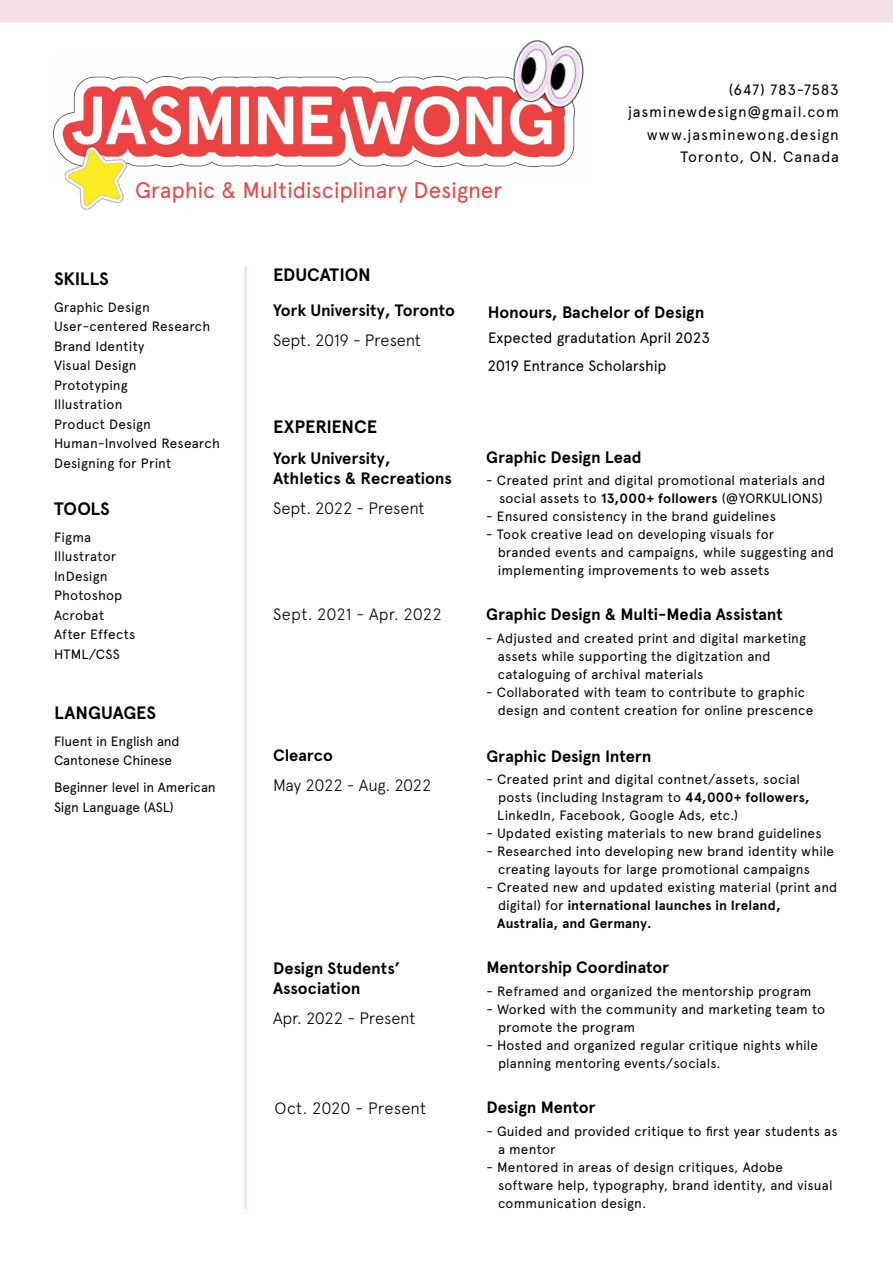
<style>
.page{position:relative;width:893px;height:1263px;background:#fff}
.page>*{position:absolute;margin:0;border:0;box-sizing:border-box;transform-origin:0 0}
.t1{font:22.5px "Apercu";letter-spacing:-.015em;color:#ed4343}
.t2{font:700 18px "Apercu";letter-spacing:-.005em;color:#000}
.t3{font:700 16.5px/19.8px "Apercu";letter-spacing:-.005em;color:#000}
.t4{font:300 16.5px "Apercu";letter-spacing:-.01em;color:#000}
.t5{font:300 16.5px "Apercu";letter-spacing:.01em;color:#000}
.t6{font:15px/22.5px "Apercu";letter-spacing:.045em;color:#000;text-align:right}
.t7{font:15px "Apercu";color:#000}
.t8{font:15px "Apercu";letter-spacing:-.01em;color:#000}
.t9{font:13.5px/18px "Apercu";letter-spacing:.01em;color:#000}
.t10{font:13.5px/19.5px "Apercu";letter-spacing:-.01em;color:#000}
.s1{font-weight:700}
</style>
<div class="page">
<img style="left:53px;top:76px;width:522px;height:92px">
<hr style="left:244px;top:266px;width:3px;height:943px;background:#f5e1e5">
<div style="left:0;top:0;width:893px;height:23px;background:#f5e1e5"></div>
<img style="left:53px;top:128px;width:88px;height:82px">
<img style="left:502px;top:40px;width:82px;height:76px">
<h1 class="t1" style="left:135px;top:176px;width:369px">Graphic &amp; Multidisciplinary Designer</h1>
<p class="t6" style="left:628px;top:78px;width:212px">(647) 783-7583 jasminewdesign@gmail.com www.jasminewong.design<br>Toronto, ON. Canada</p>
<h2 class="t2" style="left:54px;top:267px;width:56px">SKILLS</h2>
<p class="t9" style="left:54px;top:297px;width:167px;line-height:19.5px">Graphic Design<br>User-centered Research<br>Brand Identity<br>Visual Design<br>Prototyping<br>Illustration<br>Product Design<br>Human-Involved Research<br>Designing for Print</p>
<h2 class="t2" style="left:54px;top:497px;width:57px">TOOLS</h2>
<p class="t9" style="left:54px;top:527px;width:83px;line-height:19.5px">Figma<br>Illustrator<br>InDesign<br>Photoshop<br>Acrobat<br>After Effects<br>HTML/CSS</p>
<h2 class="t2" style="left:54px;top:701px;width:104px">LANGUAGES</h2>
<p class="t10" style="left:54px;top:731px;width:127px">Fluent in English and<br>Cantonese Chinese</p>
<p class="t10" style="left:54px;top:777px;width:163px">Beginner level in American<br>Sign Language (ASL)</p>
<h2 class="t2" style="left:273px;top:264px;width:99px">EDUCATION</h2>
<p class="t3" style="left:273px;top:300px;width:183px">York University, Toronto</p>
<p class="t4" style="left:273px;top:330px;width:149px">Sept. 2019 - Present</p>
<p class="t3" style="left:488px;top:302px;width:218px">Honours, Bachelor of Design</p>
<p class="t7" style="left:488px;top:329px;width:223px">Expected gradutation April 2023</p>
<p class="t8" style="left:488px;top:356px;width:180px">2019 Entrance Scholarship</p>
<h2 class="t2" style="left:273px;top:416px;width:105px">EXPERIENCE</h2>
<p class="t3" style="left:273px;top:448px;width:180px">York University,<br>Athletics &amp; Recreations</p>
<p class="t4" style="left:273px;top:498px;width:153px">Sept. 2022 - Present</p>
<p class="t3" style="left:486px;top:447px;width:157px">Graphic Design Lead</p>
<p class="t9" style="left:486px;top:471px;width:341px;text-align:right">- Created print and digital promotional materials and social assets to <span class="s1">13,000+ followers</span> (@YORKULIONS)</p>
<p class="t9" style="left:486px;top:507px;width:291px">- Ensured consistency in the brand guidelines</p>
<p class="t9" style="left:498px;top:525px;width:337px;text-indent:-12px">- Took creative lead on developing visuals for<br>branded events and campaigns, while suggesting and implementing improvements to web assets</p>
<p class="t4" style="left:273px;top:604px;width:170px">Sept. 2021 - Apr. 2022</p>
<p class="t3" style="left:486px;top:605px;width:298px">Graphic Design &amp; Multi-Media Assistant</p>
<p class="t9" style="left:498px;top:629px;width:310px;text-indent:-12px">- Adjusted and created print and digital marketing assets while supporting the digitzation and cataloguing of archival materials</p>
<p class="t9" style="left:498px;top:683px;width:317px;text-indent:-12px">- Collaborated with team to contribute to graphic design and content creation for online prescence</p>
<p class="t3" style="left:273px;top:745px;width:61px">Clearco</p>
<p class="t4" style="left:273px;top:775px;width:160px">May 2022 - Aug. 2022</p>
<p class="t3" style="left:486px;top:746px;width:167px">Graphic Design Intern</p>
<p class="t9" style="left:497px;top:770px;width:314px;text-indent:-11px">- Created print and digital contnet/assets, social posts (including Instagram to <span class="s1">44,000+ followers,<br></span>LinkedIn, Facebook, Google Ads, etc.)</p>
<p class="t9" style="left:486px;top:824px;width:337px">- Updated existing materials to new brand guidelines</p>
<p class="t9" style="left:498px;top:842px;width:338px;text-indent:-12px">- Researched into developing new brand identity while creating layouts for large promotional campaigns</p>
<p class="t9" style="left:497px;top:878px;width:342px;text-indent:-11px">- Created new and updated existing material (print and digital) for <span class="s1">international launches in Ireland,<br>Australia, and Germany.</span></p>
<p class="t3" style="left:273px;top:959px;width:129px">Design Students’<br>Association</p>
<p class="t4" style="left:273px;top:1008px;width:144px">Apr. 2022 - Present</p>
<p class="t3" style="left:486px;top:958px;width:184px">Mentorship Coordinator</p>
<p class="t9" style="left:486px;top:982px;width:327px">- Reframed and organized the mentorship program</p>
<p class="t9" style="left:498px;top:1000px;width:329px;text-indent:-12px">- Worked with the community and marketing team to promote the program</p>
<p class="t9" style="left:498px;top:1036px;width:322px;text-indent:-12px">- Hosted and organized regular critique nights while planning mentoring events/socials.</p>
<p class="t5" style="left:275px;top:1099px;width:153px">Oct. 2020 - Present</p>
<p class="t3" style="left:486px;top:1097px;width:111px">Design Mentor</p>
<p class="t9" style="left:498px;top:1122px;width:341px;text-indent:-12px">- Guided and provided critique to first year students as a mentor</p>
<p class="t9" style="left:498px;top:1158px;width:336px;text-indent:-12px">- Mentored in areas of design critiques, Adobe software help, typography, brand identity, and visual communication design.</p>
</div>
